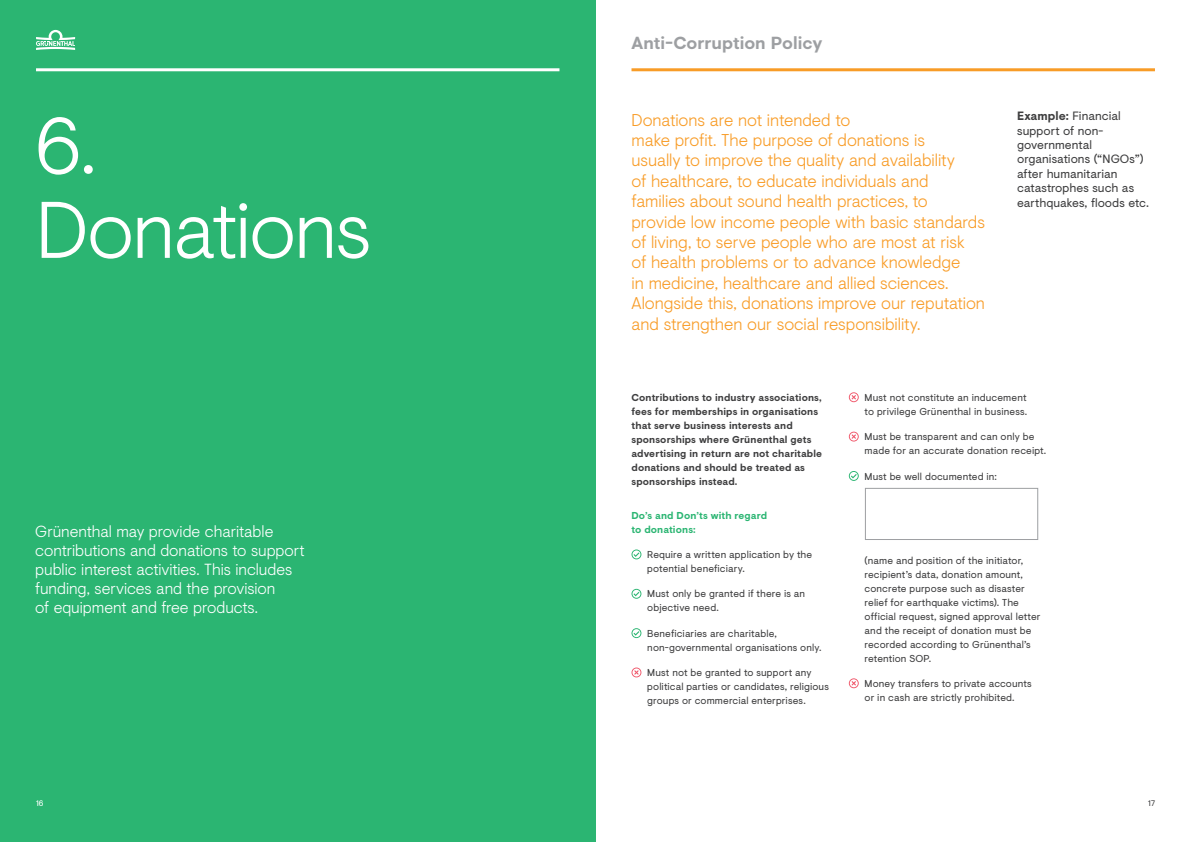
<style>
.page{position:relative;width:1191px;height:842px;background:#fff}
.page>*{position:absolute;margin:0;border:0;box-sizing:border-box;transform-origin:0 0}
.t1{font:300 80px/84px "Visuelt";letter-spacing:-.02em;color:#fff}
.t2{font:700 17.4px "Visuelt";color:#9d9fa2}
.t3{font:300 17px/20.4px "Visuelt";letter-spacing:-.005em;color:#f89c27}
.t4{font:300 16px/19.2px "Visuelt";letter-spacing:-.005em;color:#fff}
.t5{font:12px/14.4px "Visuelt";letter-spacing:.005em;color:#3e3e3f}
.t6{font:10px/14px "Visuelt";letter-spacing:.01em;color:#3e3e3f}
.t7{font:700 10px/14px "Visuelt";letter-spacing:.01em;color:#3e3e3f}
.t8{font:700 10px/14px "Visuelt";letter-spacing:.01em;color:#2bb572}
.t9{font:8px "Visuelt";color:#fff}
.t10{font:8px "Visuelt";color:#3e3e3f}
.s1{font-weight:700}
</style>
<div class="page">
<div style="left:0;top:0;width:595px;height:842px;background:#2bb572"></div>
<svg style="left:631px;top:549px;width:10px;height:10px"></svg>
<svg style="left:631px;top:589px;width:10px;height:10px"></svg>
<svg style="left:631px;top:628px;width:10px;height:10px"></svg>
<svg style="left:631px;top:667px;width:10px;height:10px"></svg>
<svg style="left:849px;top:392px;width:9px;height:10px"></svg>
<svg style="left:849px;top:432px;width:9px;height:10px"></svg>
<svg style="left:849px;top:471px;width:9px;height:10px"></svg>
<svg style="left:849px;top:678px;width:9px;height:10px"></svg>
<hr style="left:36px;top:68px;width:523px;height:3px;background:#fff">
<hr style="left:631px;top:68px;width:524px;height:3px;background:#f89c27">
<div style="left:865px;top:488px;width:172px;height:52px;border:1px solid #9d9fa2"></div>
<svg style="left:36px;top:30px;width:39px;height:20px"></svg>
<h1 class="t1" style="left:36px;top:100px;width:337px">6.<br>Donations</h1>
<h3 class="t4" style="left:35px;top:520px;width:271px">Grünenthal may provide charitable contributions and donations to support public interest activities. This includes funding, services and the provision<br>of equipment and free products.</h3>
<h2 class="t2" style="left:631px;top:30px;width:192px">Anti-Corruption Policy</h2>
<p class="t3" style="left:631px;top:109px;width:355px">Donations are not intended to<br>make profit. The purpose of donations is<br>usually to improve the quality and availability<br>of healthcare, to educate individuals and families about sound health practices, to provide low income people with basic standards of living, to serve people who are most at risk<br>of health problems or to advance knowledge<br>in medicine, healthcare and allied sciences.<br>Alongside this, donations improve our reputation and strengthen our social responsibility.</p>
<p class="t5" style="left:1017px;top:108px;width:133px"><span class="s1">Example:</span> Financial support of non&shy;governmental organisations (“NGOs”) after humanitarian catastrophes such as earthquakes, floods etc.</p>
<p class="t7" style="left:631px;top:390px;width:192px">Contributions to industry associations, fees for memberships in organisations that serve business interests and sponsorships where Grünenthal gets advertising in return are not charitable donations and should be treated as sponsorships instead.</p>
<p class="t8" style="left:631px;top:508px;width:137px">Do’s and Don’ts with regard to donations:</p>
<p class="t6" style="left:647px;top:547px;width:166px">Require a written application by the potential beneficiary.</p>
<p class="t6" style="left:647px;top:587px;width:159px">Must only be granted if there is an objective need.</p>
<p class="t6" style="left:647px;top:626px;width:176px">Beneficiaries are charitable, non-governmental organisations only.</p>
<p class="t6" style="left:647px;top:665px;width:183px">Must not be granted to support any political parties or candidates, religious groups or commercial enterprises.</p>
<p class="t6" style="left:864px;top:390px;width:164px">Must not constitute an inducement to privilege Grünenthal in business.</p>
<p class="t6" style="left:864px;top:429px;width:183px">Must be transparent and can only be made for an accurate donation receipt.</p>
<p class="t6" style="left:864px;top:469px;width:134px">Must be well documented in:</p>
<p class="t6" style="left:864px;top:553px;width:177px">(name and position of the initiator, recipient’s data, donation amount, concrete purpose such as disaster relief for earthquake victims). The official request, signed approval letter and the receipt of donation must be recorded according to Grünenthal’s retention SOP.</p>
<p class="t6" style="left:864px;top:676px;width:169px">Money transfers to private accounts or in cash are strictly prohibited.</p>
<p class="t9" style="left:36px;top:797px;width:9px">16</p>
<p class="t10" style="left:1148px;top:797px;width:8px">17</p>
</div>
